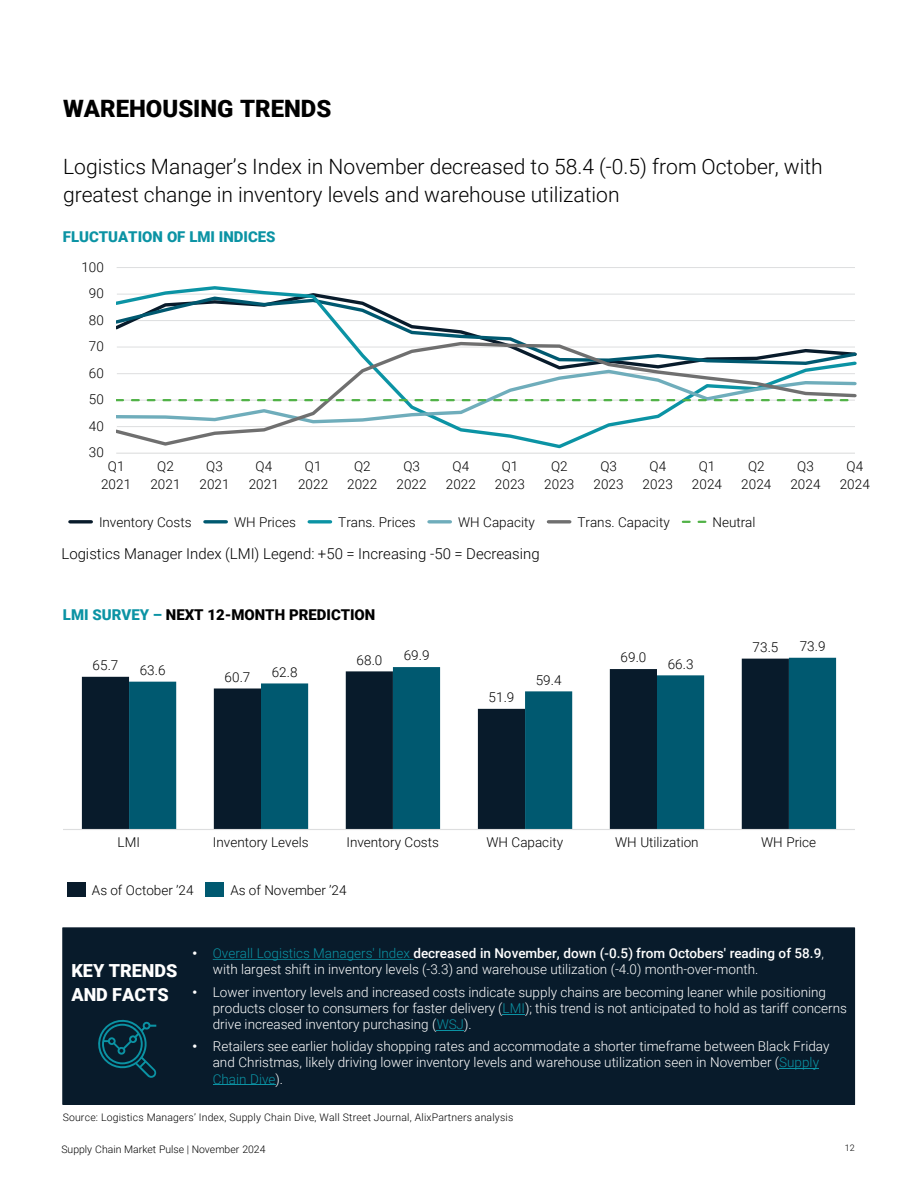
<style>
.page{position:relative;width:918px;height:1188px;background:#fff}
.page>*{position:absolute;margin:0;border:0;box-sizing:border-box;transform-origin:0 0}
.t1{font:900 24px "Roboto";color:#000}
.t2{font:300 21px/27.8px "Roboto";color:#000}
.t3{font:900 18px/23.7px "Roboto";color:#fff}
.t4{font:300 15px "Roboto";color:#000}
.t5{font:900 15px "Roboto";color:#000}
.t6{font:900 15px "Roboto";color:#0b93a4}
.t7{font:300 13.5px/16.2px "Roboto";color:#fff}
.t8{font:300 13.5px/17.9px "Roboto";letter-spacing:.005em;color:#000;text-align:center}
.t9{font:300 10.5px "Roboto";letter-spacing:.015em;color:#000}
.t10{font:300 9px "Roboto";color:#000}
.s1{color:#0b93a4}
.s2{font-family:"Arial";font-weight:400}
.s3{font-weight:500}
</style>
<div class="page">
<div style="left:63px;top:928px;width:792px;height:176px;background:#081b2b"></div>
<div style="left:62px;top:927px;width:793px;height:178px;border:1px solid #081b2b"></div>
<svg style="left:213px;top:959px;width:200px;height:1px"></svg>
<svg style="left:503px;top:1014px;width:22px;height:1px"></svg>
<svg style="left:437px;top:1030px;width:27px;height:1px"></svg>
<hr style="left:779px;top:1068px;width:40px;height:1px;background:#0b93a4">
<hr style="left:213px;top:1084px;width:63px;height:1px;background:#0b93a4">
<svg style="left:98px;top:1019px;width:58px;height:59px"></svg>
<hr style="left:116px;top:267px;width:739px;height:1px;background:#dddedf">
<hr style="left:116px;top:453px;width:739px;height:1px;background:#dddedf">
<svg style="left:116px;top:286px;width:739px;height:163px"></svg>
<svg style="left:116px;top:340px;width:740px;height:107px"></svg>
<svg style="left:116px;top:368px;width:740px;height:59px"></svg>
<svg style="left:70px;top:520px;width:21px;height:4px"></svg>
<svg style="left:205px;top:520px;width:21px;height:4px"></svg>
<svg style="left:309px;top:520px;width:22px;height:4px"></svg>
<svg style="left:429px;top:520px;width:21px;height:4px"></svg>
<svg style="left:548px;top:520px;width:22px;height:4px"></svg>
<svg style="left:683px;top:521px;width:22px;height:2px"></svg>
<div style="left:82px;top:676px;width:47px;height:153px;background:#081b2b"></div>
<svg style="left:129px;top:658px;width:707px;height:171px"></svg>
<hr style="left:63px;top:829px;width:792px;height:1px;background:#dddedf">
<div style="left:67px;top:883px;width:19px;height:14px;background:#081b2b"></div>
<div style="left:206px;top:883px;width:18px;height:14px;background:#005970"></div>
<h2 class="t1" style="left:63px;top:92px;width:270px">WAREHOUSING TRENDS</h2>
<p class="t2" style="left:63px;top:152px;width:761px">Logistics Manager’s Index in November decreased to 58.4 (-0.5) from October, with greatest change in inventory levels and warehouse utilization</p>
<p class="t6" style="left:63px;top:226px;width:214px">FLUCTUATION OF LMI INDICES</p>
<p class="t8" style="left:81px;top:257px;width:24px">100</p>
<p class="t8" style="left:89px;top:284px;width:17px">90</p>
<p class="t8" style="left:89px;top:310px;width:17px">80</p>
<p class="t8" style="left:89px;top:337px;width:17px">70</p>
<p class="t8" style="left:89px;top:363px;width:17px">60</p>
<p class="t8" style="left:89px;top:390px;width:17px">50</p>
<p class="t8" style="left:89px;top:416px;width:17px">40</p>
<p class="t8" style="left:89px;top:443px;width:17px">30</p>
<p class="t8" style="left:101px;top:457px;width:32px">Q1<br>2021</p>
<p class="t8" style="left:150px;top:457px;width:32px">Q2<br>2021</p>
<p class="t8" style="left:199px;top:457px;width:32px">Q3<br>2021</p>
<p class="t8" style="left:249px;top:457px;width:32px">Q4<br>2021</p>
<p class="t8" style="left:298px;top:457px;width:32px">Q1<br>2022</p>
<p class="t8" style="left:347px;top:457px;width:32px">Q2<br>2022</p>
<p class="t8" style="left:397px;top:457px;width:32px">Q3<br>2022</p>
<p class="t8" style="left:446px;top:457px;width:32px">Q4<br>2022</p>
<p class="t8" style="left:495px;top:457px;width:32px">Q1<br>2023</p>
<p class="t8" style="left:544px;top:457px;width:32px">Q2<br>2023</p>
<p class="t8" style="left:594px;top:457px;width:32px">Q3<br>2023</p>
<p class="t8" style="left:643px;top:457px;width:32px">Q4<br>2023</p>
<p class="t8" style="left:692px;top:457px;width:32px">Q1<br>2024</p>
<p class="t8" style="left:741px;top:457px;width:32px">Q2<br>2024</p>
<p class="t8" style="left:790px;top:457px;width:32px">Q3<br>2024</p>
<p class="t8" style="left:840px;top:457px;width:32px">Q4<br>2024</p>
<p class="t8" style="left:99px;top:513px;width:94px">Inventory Costs</p>
<p class="t8" style="left:234px;top:513px;width:63px">WH Prices</p>
<p class="t8" style="left:338px;top:513px;width:79px">Trans. Prices</p>
<p class="t8" style="left:458px;top:513px;width:78px">WH Capacity</p>
<p class="t8" style="left:577px;top:513px;width:94px">Trans. Capacity</p>
<p class="t8" style="left:712px;top:513px;width:44px">Neutral</p>
<p class="t4" style="left:61px;top:543px;width:480px">Logistics Manager Index (LMI) Legend: +50 = Increasing -50 = Decreasing</p>
<p class="t5" style="left:63px;top:604px;width:314px"><span class="s1">LMI SURVEY –</span> NEXT 12-MONTH PREDICTION</p>
<p class="t8" style="left:93px;top:656px;width:27px">65.7</p>
<p class="t8" style="left:140px;top:661px;width:27px">63.6</p>
<p class="t8" style="left:272px;top:663px;width:27px">62.8</p>
<p class="t8" style="left:225px;top:667px;width:27px">60.7</p>
<p class="t8" style="left:357px;top:650px;width:27px">68.0</p>
<p class="t8" style="left:404px;top:646px;width:27px">69.9</p>
<p class="t8" style="left:489px;top:688px;width:27px">51.9</p>
<p class="t8" style="left:536px;top:670px;width:27px">59.4</p>
<p class="t8" style="left:621px;top:648px;width:27px">69.0</p>
<p class="t8" style="left:668px;top:654px;width:27px">66.3</p>
<p class="t8" style="left:753px;top:638px;width:27px">73.5</p>
<p class="t8" style="left:800px;top:637px;width:27px">73.9</p>
<p class="t8" style="left:118px;top:833px;width:24px">LMI</p>
<p class="t8" style="left:213px;top:833px;width:97px">Inventory Levels</p>
<p class="t8" style="left:346px;top:833px;width:94px">Inventory Costs</p>
<p class="t8" style="left:486px;top:833px;width:78px">WH Capacity</p>
<p class="t8" style="left:615px;top:833px;width:85px">WH Utilization</p>
<p class="t8" style="left:761px;top:833px;width:57px">WH Price</p>
<p class="t8" style="left:92px;top:881px;width:103px">As of October ’24</p>
<p class="t8" style="left:230px;top:881px;width:118px">As of November ’24</p>
<h3 class="t3" style="left:71px;top:958px;width:107px">KEY TRENDS<br>AND FACTS</h3>
<p class="t7" style="left:213px;top:945px;width:613px;text-indent:-20px"><span class="s2">•</span> <span class="s1">Overall Logistics Managers' Index</span> <span class="s3">decreased in November, down (-0.5) from Octobers' reading of 58.9</span>, with largest shift in inventory levels (-3.3) and warehouse utilization (-4.0) month-over-month.</p>
<p class="t7" style="left:213px;top:983px;width:636px;text-indent:-20px"><span class="s2">•</span> Lower inventory levels and increased costs indicate supply chains are becoming leaner while positioning products closer to consumers for faster delivery (<span class="s1">LMI</span>); this trend is not anticipated to hold as tariff concerns drive increased inventory purchasing (<span class="s1">WSJ</span>).</p>
<p class="t7" style="left:213px;top:1038px;width:618px;text-indent:-20px"><span class="s2">•</span> Retailers see earlier holiday shopping rates and accommodate a shorter timeframe between Black Friday and Christmas, likely driving lower inventory levels and warehouse utilization seen in November (<span class="s1">Supply<br>Chain Dive</span>).</p>
<p class="t9" style="left:63px;top:1110px;width:452px">Source: Logistics Managers’ Index, Supply Chain Dive, Wall Street Journal, AlixPartners analysis</p>
<p class="t9" style="left:61px;top:1141px;width:205px">Supply Chain Market Pulse | November 2024</p>
<p class="t10" style="left:845px;top:1142px;width:12px">12</p>
</div>
